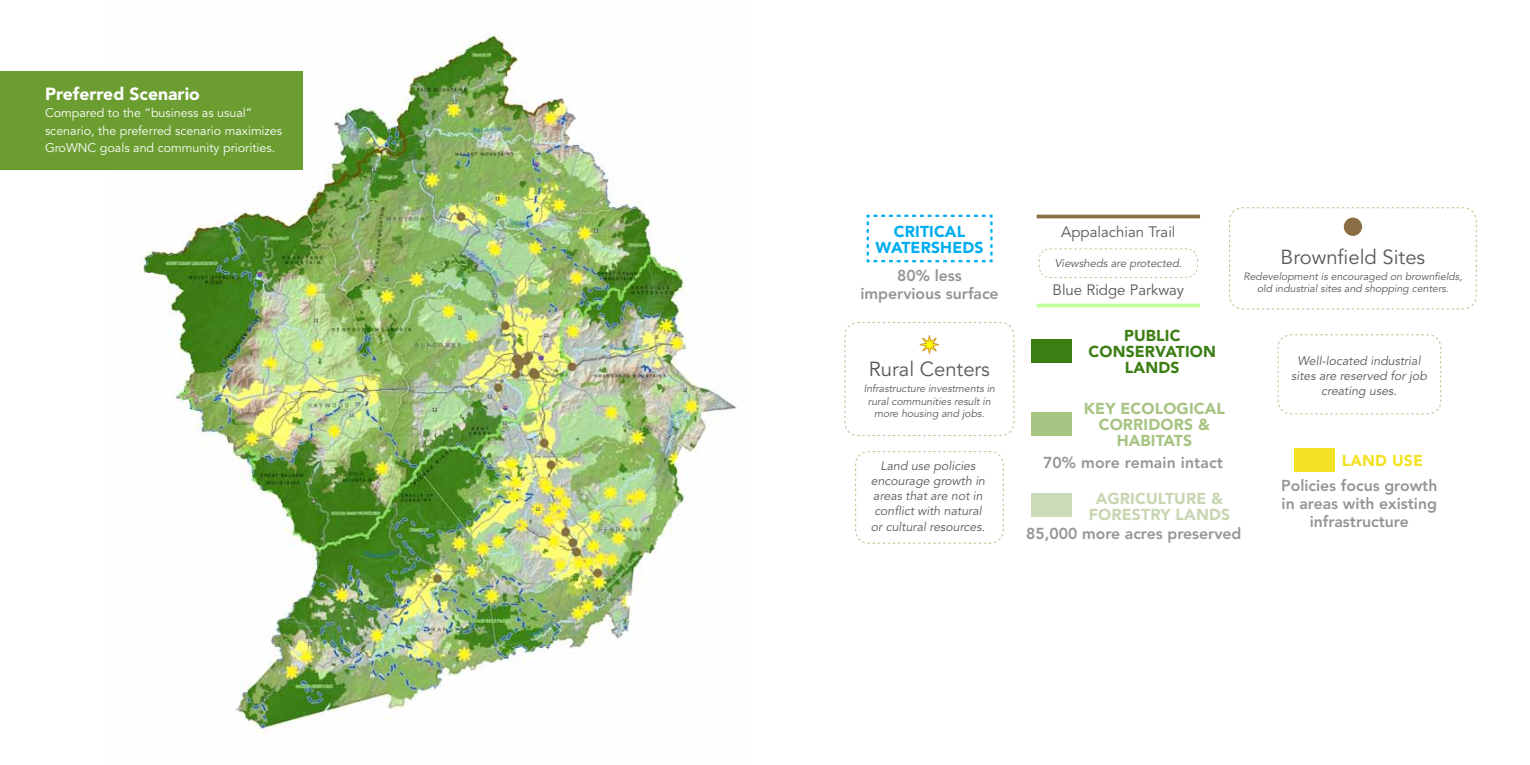
<style>
.page{position:relative;width:1530px;height:765px;background:#fff}
.page>*{position:absolute;margin:0;border:0;box-sizing:border-box;transform-origin:0 0}
.t1{font:20.25px "Avenir LT Std";color:#58595b}
.t2{font:900 17.5px "Avenir LT Std";color:#fff}
.t3{font:800 15.75px/18px "Avenir LT Std";color:#939598;text-align:center}
.t4{font:900 15.75px/15.8px "Avenir LT Std";color:#a7c483;text-align:center}
.t5{font:900 15.75px "Avenir LT Std";color:#c8d6b2}
.t6{font:900 15.75px "Avenir LT Std";color:#3c7e14}
.t7{font:900 15.75px "Avenir LT Std";color:#00adef}
.t8{font:900 15.75px "Avenir LT Std";color:#f3e124}
.t9{font:15px "Avenir LT Std";color:#58595b}
.t10{font:12.5px/17.5px "Avenir LT Std";color:#fff}
.t11{font:italic 12.38px/15.1px "Avenir LT Std";color:#58595b;text-align:center}
.t12{font:italic 11.25px "Avenir LT Std";color:#58595b}
.t13{font:italic 10.5px/12.4px "Avenir LT Std";color:#58595b;text-align:center}
</style>
<div class="page">
<img style="left:110px;top:30px;width:627px;height:704px">
<div style="left:0;top:71px;width:302px;height:98px;background:#6c9d31"></div>
<svg style="left:855px;top:451px;width:149px;height:93px"></svg>
<svg style="left:1229px;top:207px;width:248px;height:103px"></svg>
<div style="left:1344px;top:218px;width:18px;height:18px;background:#8a6f44;border-radius:50%"></div>
<svg style="left:1038px;top:248px;width:160px;height:30px"></svg>
<hr style="left:1037px;top:215px;width:163px;height:3px;background:#8a6f44">
<hr style="left:1037px;top:304px;width:163px;height:3px;background:#bfff9d">
<svg style="left:844px;top:322px;width:171px;height:114px"></svg>
<div style="left:1031px;top:493px;width:41px;height:23px;background:#cddab9"></div>
<div style="left:1031px;top:412px;width:40px;height:24px;background:#a7c483"></div>
<div style="left:1295px;top:449px;width:40px;height:23px;background:#f3e124"></div>
<svg style="left:866px;top:214px;width:127px;height:49px"></svg>
<svg style="left:1277px;top:334px;width:165px;height:81px"></svg>
<div style="left:1031px;top:340px;width:41px;height:23px;background:#3c7e14"></div>
<h2 class="t2" style="left:45px;top:83px;width:156px">PREFERRED SCENARIO</h2>
<p class="t10" style="left:45px;top:104px;width:239px">Compared to the “business as usual” scenario, the preferred scenario maximizes<br>GroWNC goals and community priorities.</p>
<h3 class="t7" style="left:894px;top:222px;width:10px">CRITICAL</h3>
<h3 class="t7" style="left:876px;top:238px;width:12px">WATERSHEDS</h3>
<h3 class="t3" style="left:861px;top:267px;width:140px">80% less impervious surface</h3>
<h3 class="t9" style="left:1061px;top:223px;width:116px">Appalachian Trail</h3>
<p class="t12" style="left:1055px;top:256px;width:129px">Viewsheds are protected.</p>
<h3 class="t9" style="left:1053px;top:281px;width:133px">Blue Ridge Parkway</h3>
<h1 class="t1" style="left:1281px;top:245px;width:146px">Brownfield Sites</h1>
<p class="t13" style="left:1244px;top:270px;width:220px">Redevelopment is encouraged on brownfields, old industrial sites and shopping centers.</p>
<h1 class="t1" style="left:869px;top:358px;width:123px">Rural Centers</h1>
<p class="t13" style="left:864px;top:383px;width:133px">Infrastructure investments in rural communities result in more housing and jobs.</p>
<h3 class="t6" style="left:1124px;top:326px;width:21px">PUBLIC</h3>
<h3 class="t6" style="left:1089px;top:342px;width:23px">CONSERVATION</h3>
<h3 class="t6" style="left:1125px;top:358px;width:21px">LANDS</h3>
<h3 class="t4" style="left:1084px;top:401px;width:49px">KEY ECOLOGICAL<br>CORRIDORS</h3>
<h3 class="t4" style="left:1198px;top:416px;width:13px">&amp;</h3>
<p class="t11" style="left:1291px;top:353px;width:137px">Well-located industrial sites are reserved for job creating uses.</p>
<h3 class="t4" style="left:1117px;top:432px;width:11px">HABITATS</h3>
<p class="t11" style="left:871px;top:459px;width:116px">Land use policies encourage growth in areas that are not in conflict with natural or cultural resources.</p>
<h3 class="t3" style="left:1043px;top:453px;width:181px">70% more remain intact</h3>
<h3 class="t5" style="left:1096px;top:489px;width:11px">AGRICULTURE</h3>
<h3 class="t5" style="left:1211px;top:489px;width:13px">&amp;</h3>
<h3 class="t5" style="left:1089px;top:505px;width:12px">FORESTRY</h3>
<h3 class="t5" style="left:1176px;top:505px;width:12px">LANDS</h3>
<h3 class="t3" style="left:1026px;top:524px;width:217px">85,000 more acres preserved</h3>
<h3 class="t8" style="left:1342px;top:451px;width:22px">LAND</h3>
<h3 class="t8" style="left:1392px;top:451px;width:11px">USE</h3>
<h3 class="t3" style="left:1281px;top:477px;width:158px">Policies focus growth in areas with existing infrastructure</h3>
</div>
